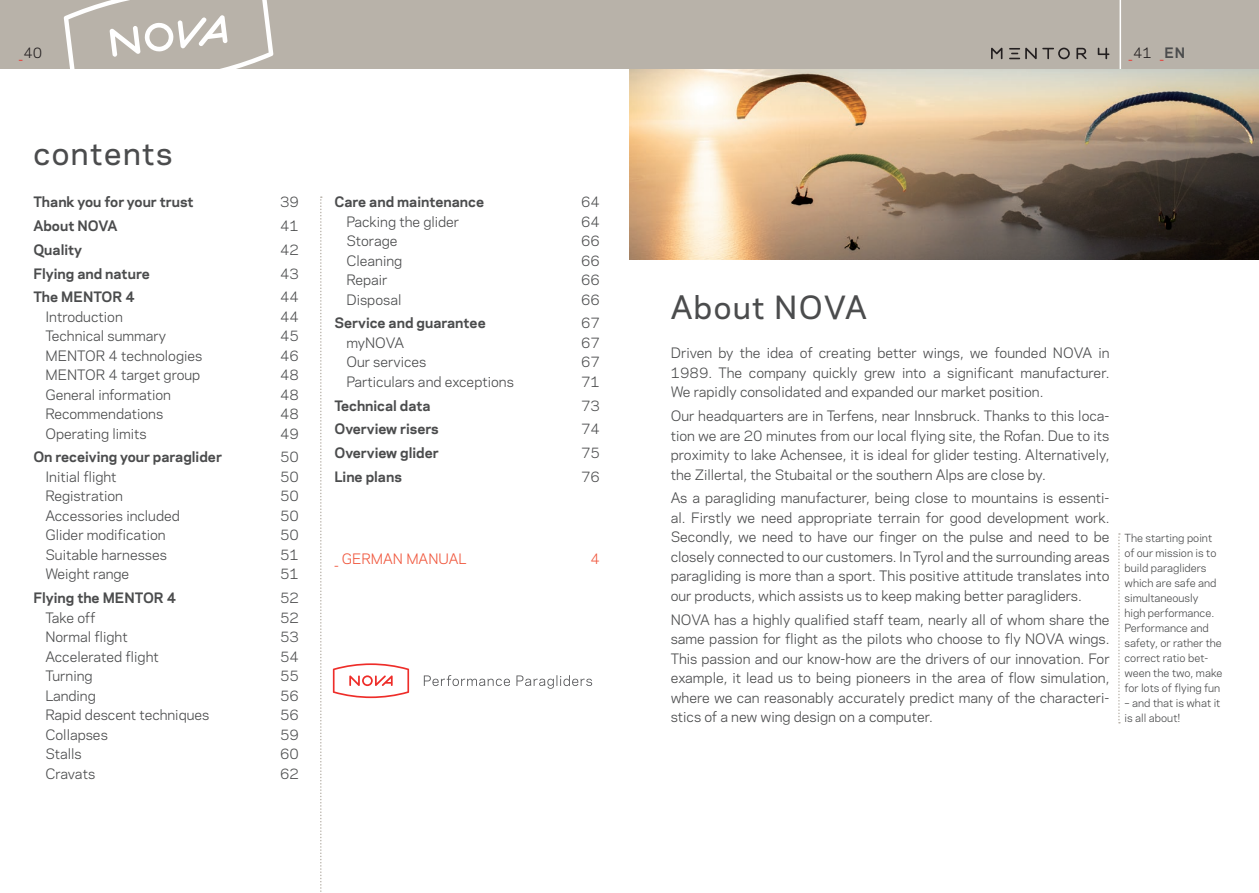
<style>
.page{position:relative;width:1259px;height:893px;background:#fff}
.page>*{position:absolute;margin:0;border:0;box-sizing:border-box;transform-origin:0 0}
.t1{font:500 30px "Galaxie Polaris";letter-spacing:.05em;color:#4b4c4d}
.t2{font:13.5px/19.5px "Galaxie Polaris";color:#4b4c4d;text-align:justify}
.t3{font:700 13.5px "Galaxie Polaris";color:#4b4c4d}
.t4{font:13.5px "Galaxie Polaris";color:#f0573d}
.t5{font:13.5px "Galaxie Polaris";color:#ee2d29}
.t6{font:13.5px "Galaxie Polaris";color:#231f20}
.t7{font:10.5px/15px "Galaxie Polaris";color:#4b4c4d}
.s1{color:#ee2d29}
.s2{color:#231f20}
.s3{font-weight:700;color:#4b4c4d}
</style>
<div class="page">
<div style="left:0;top:0;width:1259px;height:69px;background:#b8b2a9"></div>
<svg style="left:991px;top:48px;width:95px;height:11px"></svg>
<svg style="left:1097px;top:48px;width:12px;height:11px"></svg>
<hr style="left:1119px;top:0;width:2px;height:69px;background:#fff">
<svg style="left:64px;top:0;width:209px;height:69px"></svg>
<img style="left:629px;top:69px;width:630px;height:190px">
<svg style="left:333px;top:663px;width:76px;height:35px"></svg>
<svg style="left:424px;top:675px;width:168px;height:14px"></svg>
<svg style="left:1118px;top:533px;width:2px;height:190px"></svg>
<svg style="left:320px;top:196px;width:2px;height:696px"></svg>
<p class="t6" style="left:19px;top:43px;width:25px"><span class="s1">_</span>40</p>
<p class="t5" style="left:1128px;top:43px;width:58px">_<span class="s2">41</span> _<span class="s3">EN</span></p>
<h1 class="t1" style="left:33px;top:131px;width:141px">contents</h1>
<p class="t3" style="left:33px;top:192px;width:162px">Thank you for your trust</p>
<p class="t2" style="left:280px;top:192px;width:20px">39</p>
<p class="t3" style="left:33px;top:216px;width:86px">About NOVA</p>
<p class="t2" style="left:280px;top:215px;width:20px">41</p>
<p class="t3" style="left:33px;top:239px;width:50px">Quality</p>
<p class="t2" style="left:280px;top:239px;width:20px">42</p>
<p class="t3" style="left:33px;top:263px;width:118px">Flying and nature</p>
<p class="t2" style="left:280px;top:263px;width:20px">43</p>
<p class="t3" style="left:33px;top:287px;width:103px">The MENTOR 4</p>
<p class="t2" style="left:280px;top:287px;width:20px">44</p>
<p class="t2" style="left:45px;top:306px;width:79px">Introduction</p>
<p class="t2" style="left:280px;top:306px;width:20px">44</p>
<p class="t2" style="left:45px;top:326px;width:122px">Technical summary</p>
<p class="t2" style="left:280px;top:326px;width:20px">45</p>
<p class="t2" style="left:45px;top:345px;width:159px">MENTOR 4 technologies</p>
<p class="t2" style="left:280px;top:345px;width:20px">46</p>
<p class="t2" style="left:45px;top:365px;width:156px">MENTOR 4 target group</p>
<p class="t2" style="left:280px;top:365px;width:20px">48</p>
<p class="t2" style="left:45px;top:384px;width:127px">General information</p>
<p class="t2" style="left:280px;top:384px;width:20px">48</p>
<p class="t2" style="left:45px;top:404px;width:119px">Recommendations</p>
<p class="t2" style="left:280px;top:404px;width:20px">48</p>
<p class="t2" style="left:45px;top:423px;width:103px">Operating limits</p>
<p class="t2" style="left:280px;top:423px;width:20px">49</p>
<p class="t3" style="left:33px;top:447px;width:190px">On receiving your paraglider</p>
<p class="t2" style="left:280px;top:447px;width:20px">50</p>
<p class="t2" style="left:45px;top:466px;width:73px">Initial flight</p>
<p class="t2" style="left:280px;top:466px;width:20px">50</p>
<p class="t2" style="left:45px;top:486px;width:79px">Registration</p>
<p class="t2" style="left:280px;top:486px;width:20px">50</p>
<p class="t2" style="left:45px;top:505px;width:136px">Accessories included</p>
<p class="t2" style="left:280px;top:505px;width:20px">50</p>
<p class="t2" style="left:45px;top:525px;width:122px">Glider modification</p>
<p class="t2" style="left:280px;top:525px;width:20px">50</p>
<p class="t2" style="left:45px;top:544px;width:123px">Suitable harnesses</p>
<p class="t2" style="left:280px;top:544px;width:20px">51</p>
<p class="t2" style="left:45px;top:564px;width:85px">Weight range</p>
<p class="t2" style="left:280px;top:564px;width:20px">51</p>
<p class="t3" style="left:33px;top:588px;width:144px">Flying the MENTOR 4</p>
<p class="t2" style="left:280px;top:587px;width:20px">52</p>
<p class="t2" style="left:45px;top:607px;width:51px">Take off</p>
<p class="t2" style="left:280px;top:607px;width:20px">52</p>
<p class="t2" style="left:45px;top:626px;width:84px">Normal flight</p>
<p class="t2" style="left:280px;top:626px;width:20px">53</p>
<p class="t2" style="left:45px;top:646px;width:115px">Accelerated flight</p>
<p class="t2" style="left:280px;top:646px;width:20px">54</p>
<p class="t2" style="left:45px;top:665px;width:49px">Turning</p>
<p class="t2" style="left:280px;top:665px;width:20px">55</p>
<p class="t2" style="left:45px;top:685px;width:52px">Landing</p>
<p class="t2" style="left:280px;top:685px;width:20px">56</p>
<p class="t2" style="left:45px;top:704px;width:165px">Rapid descent techniques</p>
<p class="t2" style="left:280px;top:704px;width:20px">56</p>
<p class="t2" style="left:45px;top:724px;width:64px">Collapses</p>
<p class="t2" style="left:280px;top:724px;width:20px">59</p>
<p class="t2" style="left:45px;top:743px;width:38px">Stalls</p>
<p class="t2" style="left:280px;top:743px;width:20px">60</p>
<p class="t2" style="left:45px;top:763px;width:51px">Cravats</p>
<p class="t2" style="left:280px;top:763px;width:20px">62</p>
<p class="t3" style="left:334px;top:192px;width:151px">Care and maintenance</p>
<p class="t2" style="left:581px;top:191px;width:20px">64</p>
<p class="t2" style="left:346px;top:211px;width:114px">Packing the glider</p>
<p class="t2" style="left:581px;top:211px;width:20px">64</p>
<p class="t2" style="left:346px;top:230px;width:53px">Storage</p>
<p class="t2" style="left:581px;top:230px;width:20px">66</p>
<p class="t2" style="left:346px;top:250px;width:57px">Cleaning</p>
<p class="t2" style="left:581px;top:250px;width:20px">66</p>
<p class="t2" style="left:346px;top:269px;width:43px">Repair</p>
<p class="t2" style="left:581px;top:269px;width:20px">66</p>
<p class="t2" style="left:346px;top:289px;width:56px">Disposal</p>
<p class="t2" style="left:581px;top:289px;width:20px">66</p>
<p class="t3" style="left:334px;top:313px;width:153px">Service and guarantee</p>
<p class="t2" style="left:581px;top:313px;width:20px">67</p>
<p class="t2" style="left:346px;top:332px;width:59px">myNOVA</p>
<p class="t2" style="left:581px;top:332px;width:20px">67</p>
<p class="t2" style="left:346px;top:352px;width:81px">Our services</p>
<p class="t2" style="left:581px;top:352px;width:20px">67</p>
<p class="t2" style="left:346px;top:371px;width:169px">Particulars and exceptions</p>
<p class="t2" style="left:581px;top:371px;width:20px">71</p>
<p class="t3" style="left:334px;top:395px;width:98px">Technical data</p>
<p class="t2" style="left:581px;top:395px;width:20px">73</p>
<p class="t3" style="left:334px;top:419px;width:106px">Overview risers</p>
<p class="t2" style="left:581px;top:419px;width:20px">74</p>
<p class="t3" style="left:334px;top:443px;width:106px">Overview glider</p>
<p class="t2" style="left:581px;top:442px;width:20px">75</p>
<p class="t3" style="left:334px;top:466px;width:69px">Line plans</p>
<p class="t2" style="left:581px;top:466px;width:20px">76</p>
<p class="t4" style="left:334px;top:548px;width:133px">_ GERMAN MANUAL</p>
<p class="t4" style="left:590px;top:548px;width:11px">4</p>
<h1 class="t1" style="left:670px;top:285px;width:198px">About NOVA</h1>
<p class="t2" style="left:670px;top:343px;width:440px">Driven by the idea of creating better wings, we founded NOVA in 1989. The company quickly grew into a significant manufacturer.<br>We rapidly consolidated and expanded our market position.</p>
<p class="t2" style="left:670px;top:405px;width:440px">Our headquarters are in Terfens, near Innsbruck. Thanks to this loca&shy;tion we are 20 minutes from our local flying site, the Rofan. Due to its proximity to lake Achensee, it is ideal for glider testing. Alternatively, the Zillertal, the Stubaital or the southern Alps are close by.</p>
<p class="t2" style="left:670px;top:488px;width:440px">As a paragliding manufacturer, being close to mountains is essenti&shy;al. Firstly we need appropriate terrain for good development work.<br>Secondly, we need to have our finger on the pulse and need to be closely connected to our customers. In Tyrol and the surrounding areas paragliding is more than a sport. This positive attitude translates into our products, which assists us to keep making better paragliders.</p>
<p class="t2" style="left:670px;top:609px;width:440px">NOVA has a highly qualified staff team, nearly all of whom share the same passion for flight as the pilots who choose to fly NOVA wings.<br>This passion and our know-how are the drivers of our innovation. For example, it lead us to being pioneers in the area of flow simulation, where we can reasonably accurately predict many of the characteri&shy;stics of a new wing design on a computer.</p>
<p class="t7" style="left:1124px;top:530px;width:99px">The starting point of our mission is to build paragliders which are safe and simultaneously<br>high performance.<br>Performance and safety, or rather the correct ratio bet&shy;ween the two, make for lots of flying fun</p>
<p class="t7" style="left:1124px;top:695px;width:97px">– and that is what it is all about!</p>
</div>
